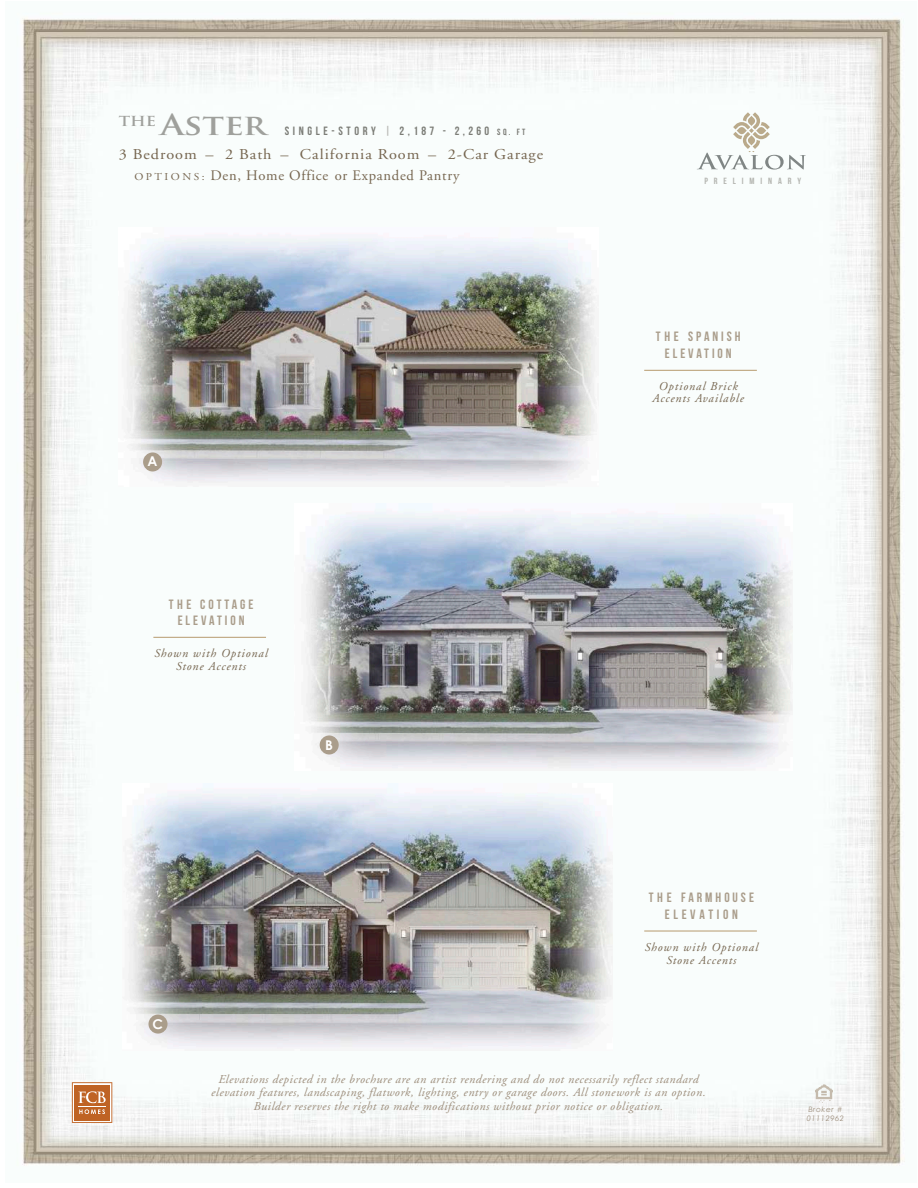
<style>
.page{position:relative;width:918px;height:1188px;background:#fff}
.page>*{position:absolute;margin:0;border:0;box-sizing:border-box;transform-origin:0 0}
.t1{font:15px "Adobe Garamond";letter-spacing:.06em;color:#766650;scale:1.08 1}
.t2{font:14.55px "Adobe Garamond";letter-spacing:.05em;color:#766650}
.t3{font:13.5px/16.5px "Bebas Neue";letter-spacing:.22em;color:#aa9d8b;text-align:center}
.t4{font:13.5px/16.5px "Bebas Neue";letter-spacing:.27em;color:#aa9d8b;text-align:center}
.t5{font:700 13.5px "Century Gothic";color:#fff}
.t6{font:italic 12px/13.5px "Adobe Garamond";letter-spacing:.04em;color:#9d8e7c;text-align:center}
.t7{font:italic 12px/12.8px "Adobe Garamond";letter-spacing:.08em;color:#766650;text-align:center}
.t8{font:12px "Bebas Neue";letter-spacing:.3em;color:#7b7c76}
.t9{font:9px "Bebas Neue";letter-spacing:.63em;color:#b4b5b0;scale:1.04 1}
.t10{font:italic 7.5px/9px "Century Gothic";letter-spacing:.08em;color:#9d8e7c}
.s1{font-family:"Trajan Pro";font-weight:700;font-size:28.5px;color:#9fa09c}
.s2{color:#b7b8b4}
.s3{font-size:9px}
.s4{font-size:10.5px}
</style>
<div class="page">
<img style="left:22px;top:18px;width:883px;height:1148px">
<img style="left:816px;top:1084px;width:17px;height:18px">
<svg style="left:72px;top:1082px;width:40px;height:41px;background:#ce8859"></svg>
<svg style="left:697px;top:112px;width:109px;height:58px"></svg>
<img style="left:295px;top:503px;width:498px;height:268px">
<img style="left:119px;top:227px;width:479px;height:260px">
<hr style="left:153px;top:637px;width:113px;height:1px;background:#b79a6e">
<hr style="left:644px;top:370px;width:113px;height:1px;background:#b79a6e">
<hr style="left:644px;top:931px;width:113px;height:1px;background:#b79a6e">
<img style="left:122px;top:783px;width:490px;height:267px">
<div style="left:143px;top:452px;width:19px;height:19px;background:#aa9d8b;border-radius:50%"></div>
<div style="left:320px;top:735px;width:19px;height:19px;background:#aa9d8b;border-radius:50%"></div>
<div style="left:148px;top:1015px;width:20px;height:19px;background:#aa9d8b;border-radius:50%"></div>
<p class="t8" style="left:119px;top:124px;width:408px"><sup>THE</sup> <span class="s1">Aster</span> SINGLE-STORY <span class="s2">|</span> 2,187 - 2,260 <span class="s3">SQ. FT</span></p>
<p class="t1" style="left:119px;top:146px;width:395px">3 Bedroom – 2 Bath – California Room – 2-Car Garage</p>
<p class="t2" style="left:134px;top:168px;width:327px"><span class="s4">O P T I O N S :</span> Den, Home Office or Expanded Pantry</p>
<p class="t5" style="left:148px;top:453px;width:11px">A</p>
<p class="t3" style="left:169px;top:596px;width:86px">THE COTTAGE<br>ELEVATION</p>
<p class="t7" style="left:154px;top:647px;width:115px">Shown with Optional<br>Stone Accents</p>
<p class="t5" style="left:325px;top:736px;width:9px">B</p>
<p class="t5" style="left:152px;top:1015px;width:12px">C</p>
<p class="t9" style="left:704px;top:176px;width:94px">PRELIMINARY</p>
<p class="t3" style="left:656px;top:328px;width:86px">THE SPANISH<br>ELEVATION</p>
<p class="t7" style="left:653px;top:380px;width:93px">Optional Brick<br>Accents Available</p>
<p class="t4" style="left:649px;top:889px;width:107px">THE FARMHOUSE<br>ELEVATION</p>
<p class="t7" style="left:645px;top:941px;width:115px">Shown with Optional<br>Stone Accents</p>
<p class="t6" style="left:211px;top:1073px;width:496px">Elevations depicted in the brochure are an artist rendering and do not necessarily reflect standard elevation features, landscaping, flatwork, lighting, entry or garage doors. All stonework is an option.<br>Builder reserves the right to make modifications without prior notice or obligation.</p>
<p class="t10" style="left:807px;top:1104px;width:39px">Broker #<br>01112962</p>
</div>
